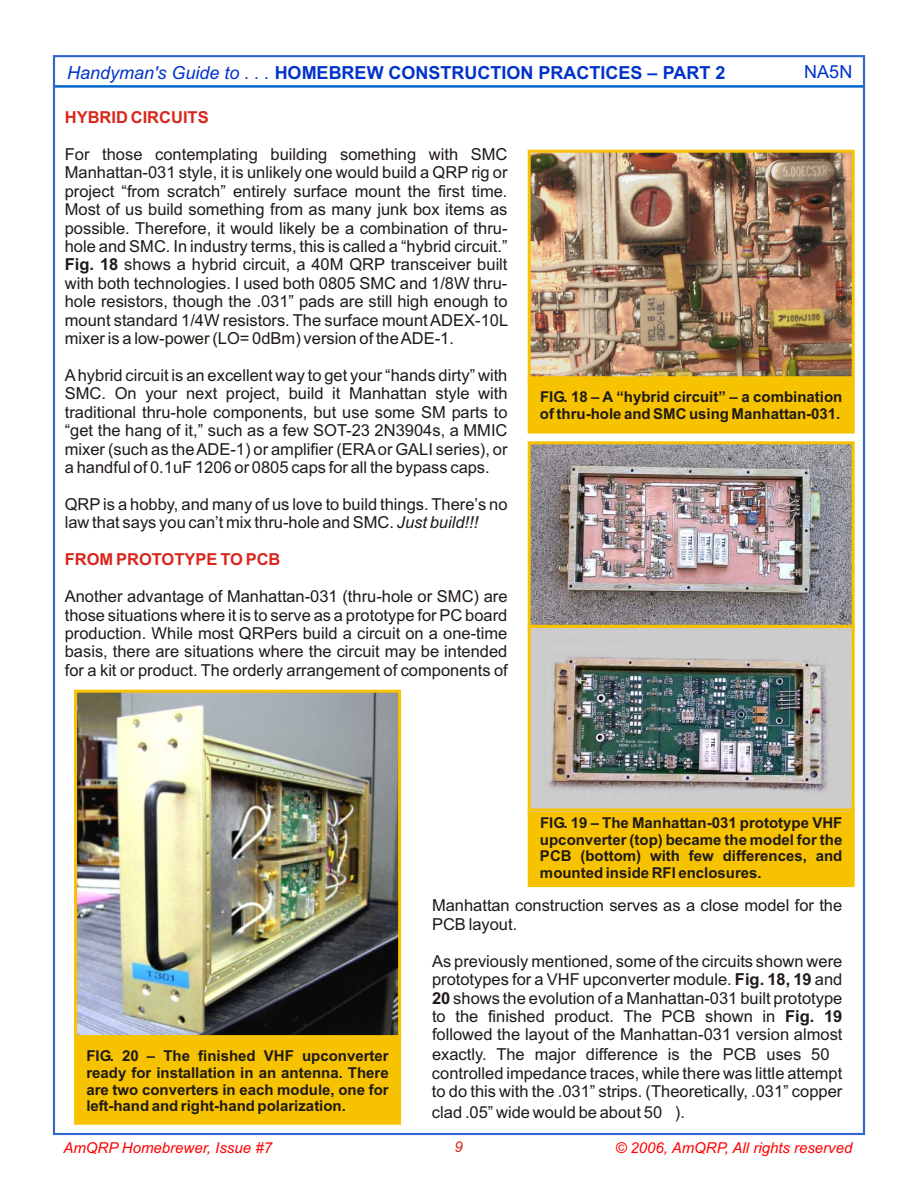
<style>
.page{position:relative;width:918px;height:1188px;background:#fff}
.page>*{position:absolute;margin:0;border:0;box-sizing:border-box;transform-origin:0 0}
.t1{font:700 18px "Arial";color:#03c}
.t2{font:18px "Arial";color:#03c}
.t3{font:16.5px/18.5px "Arial";color:#1f1a17;text-align:justify}
.t4{font:700 16.5px "Arial";color:#d9261c}
.t5{font:700 15px/16.8px "Arial";color:#1f1a17;text-align:justify}
.t6{font:italic 15px "Arial";color:#f00}
.t7{font:italic 15px "Arial";color:#d9261c}
.s1{font-weight:400;font-style:italic}
.s2{font-weight:700}
.s3{font-style:italic}
</style>
<div class="page">
<hr style="left:54px;top:85px;width:810px;height:3px;background:#06c">
<div style="left:528px;top:808px;width:327px;height:79px;background:#f7c200"></div>
<img style="left:532px;top:445px;width:319px;height:363px">
<div style="left:528px;top:441px;width:327px;height:187px;border:3px solid #f7c200"></div>
<div style="left:528px;top:625px;width:327px;height:187px;border:3px solid #f7c200"></div>
<img style="left:532px;top:154px;width:319px;height:222px">
<div style="left:528px;top:376px;width:327px;height:58px;background:#f7c200;border:3px solid #f7c200"></div>
<div style="left:528px;top:150px;width:327px;height:230px;border:3px solid #f7c200"></div>
<img style="left:78px;top:694px;width:319px;height:340px">
<div style="left:74px;top:690px;width:327px;height:348px;border:3px solid #f7c200"></div>
<div style="left:74px;top:1035px;width:327px;height:90px;background:#f7c200;border:3px solid #f7c200"></div>
<p class="t1" style="left:67px;top:66px;width:660px"><span class="s1">Handyman's Guide to . . .</span> HOMEBREW CONSTRUCTION PRACTICES – PART 2</p>
<p class="t2" style="left:804px;top:65px;width:50px">NA5N</p>
<p class="t4" style="left:65px;top:111px;width:145px">HYBRID CIRCUITS</p>
<p class="t3" style="left:65px;top:146px;width:445px">For those contemplating building something with SMC Manhattan-031 style, it is unlikely one would build a QRP rig or project “from scratch” entirely surface mount the first time.<br>Most of us build something from as many junk box items as possible. Therefore, it would likely be a combination of thru&shy;hole and SMC. In industry terms, this is called a “hybrid circuit.” <span class="s2">Fig. 18</span> shows a hybrid circuit, a 40M QRP transceiver built with both technologies. I used both 0805 SMC and 1/8W thru&shy;hole resistors, though the .031” pads are still high enough to mount standard 1/4W resistors. The surface mount ADEX-10L mixer is a low-power (LO= 0dBm) version of the ADE-1.</p>
<p class="t3" style="left:65px;top:368px;width:444px">A hybrid circuit is an excellent way to get your “hands dirty” with SMC. On your next project, build it Manhattan style with traditional thru-hole components, but use some SM parts to “get the hang of it,” such as a few SOT-23 2N3904s, a MMIC mixer (such as the ADE-1) or amplifier (ERA or GALI series), or a handful of 0.1uF 1206 or 0805 caps for all the bypass caps.</p>
<p class="t3" style="left:65px;top:497px;width:444px">QRP is a hobby, and many of us love to build things. There’s no law that says you can’t mix thru-hole and SMC. <span class="s3">Just build!!!</span></p>
<p class="t4" style="left:65px;top:553px;width:217px">FROM PROTOTYPE TO PCB</p>
<p class="t3" style="left:65px;top:589px;width:444px">Another advantage of Manhattan-031 (thru-hole or SMC) are those situations where it is to serve as a prototype for PC board production. While most QRPers build a circuit on a one-time basis, there are situations where the circuit may be intended for a kit or product. The orderly arrangement of components of</p>
<p class="t5" style="left:540px;top:390px;width:304px">FIG. 18 – A “hybrid circuit” – a combination of thru-hole and SMC using Manhattan-031.</p>
<p class="t5" style="left:540px;top:816px;width:304px">FIG. 19 – The Manhattan-031 prototype VHF upconverter (top) became the model for the PCB (bottom) with few differences, and mounted inside RFI enclosures.</p>
<p class="t5" style="left:86px;top:1049px;width:304px">FIG. 20 – The finished VHF upconverter ready for installation in an antenna. There are two converters in each module, one for left-hand and right-hand polarization.</p>
<p class="t3" style="left:432px;top:898px;width:412px">Manhattan construction serves as a close model for the<br>PCB layout.</p>
<p class="t3" style="left:432px;top:953px;width:412px">As previously mentioned, some of the circuits shown were prototypes for a VHF upconverter module. <span class="s2">Fig. 18, 19</span> and <span class="s2">20</span> shows the evolution of a Manhattan-031 built prototype to the finished product. The PCB shown in <span class="s2">Fig. 19 </span>followed the layout of the Manhattan-031 version almost</p>
<p class="t3" style="left:432px;top:1047px;width:412px;text-align:left">exactly. The major difference is the PCB uses 50 controlled impedance traces, while there was little attempt to do this with the .031” strips. (Theoretically, .031” copper</p>
<p class="t3" style="left:432px;top:1104px;width:255px">clad .05” wide would be about 50 ).</p>
<p class="t6" style="left:63px;top:1142px;width:210px">AmQRP Homebrewer, Issue #7</p>
<p class="t7" style="left:455px;top:1141px;width:10px">9</p>
<p class="t6" style="left:615px;top:1142px;width:239px">© 2006, AmQRP, All rights reserved</p>
</div>
